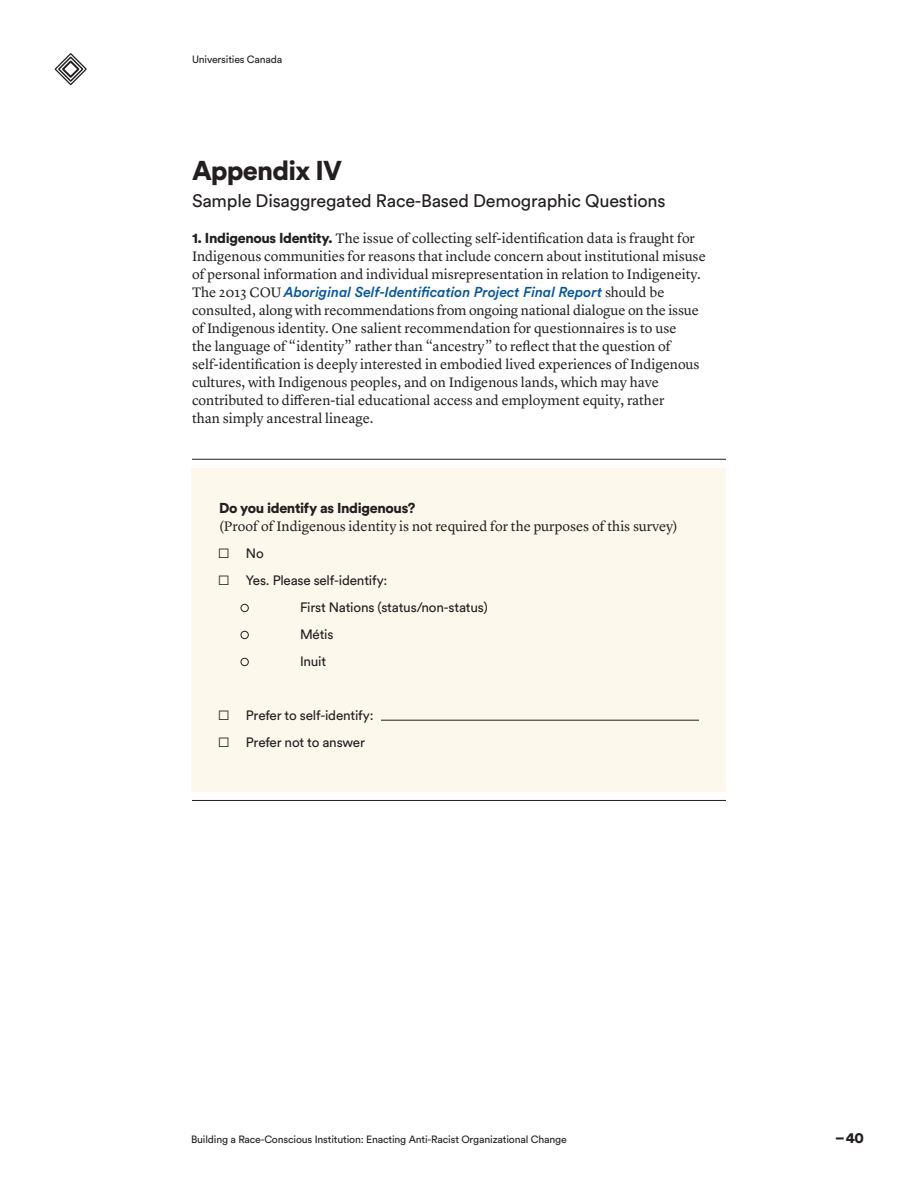
<style>
.page{position:relative;width:918px;height:1188px;background:#fff}
.page>*{position:absolute;margin:0;border:0;box-sizing:border-box;transform-origin:0 0}
.t1{font:900 27px "Circular Std";letter-spacing:-.03em;color:#231f20}
.t2{font:18px "Circular Std";letter-spacing:-.01em;color:#231f20}
.t3{font:900 15px "Circular Std";color:#231f20}
.t4{font:14.25px/18px "Lyon Text";color:#231f20}
.t5{font:italic 500 14.25px "Circular Std";color:#0154a6}
.t6{font:900 14.25px "Circular Std";letter-spacing:-.025em;color:#231f20}
.t7{font:13.5px/27px "Circular Std";letter-spacing:-.015em;color:#231f20}
.t8{font:10.5px "Circular Std";letter-spacing:-.015em;color:#231f20}
.s1{font-family:"Circular Std";font-weight:900}
.s2{font-family:"Lyon Text";font-weight:400;font-style:normal;color:#231f20}
</style>
<div class="page">
<svg style="left:55px;top:53px;width:32px;height:32px"></svg>
<div style="left:191px;top:468px;width:535px;height:323px;background:#fcf8ec"></div>
<hr style="left:192px;top:459px;width:534px;height:1px;background:#231f20">
<hr style="left:192px;top:800px;width:534px;height:1px;background:#231f20">
<hr style="left:381px;top:720px;width:318px;height:1px;background:#231f20">
<div style="left:241px;top:604px;width:8px;height:8px;border:1px solid #231f20;border-radius:50%"></div>
<div style="left:241px;top:631px;width:8px;height:8px;border:1px solid #231f20;border-radius:50%"></div>
<div style="left:241px;top:658px;width:8px;height:8px;border:1px solid #231f20;border-radius:50%"></div>
<p class="t8" style="left:192px;top:53px;width:92px">Universities Canada</p>
<h1 class="t1" style="left:192px;top:153px;width:151px">Appendix IV</h1>
<p class="t2" style="left:192px;top:190px;width:475px">Sample Disaggregated Race-Based Demographic Questions</p>
<p class="t4" style="left:192px;top:228px;width:515px"><span class="s1">1. Indigenous Identity.</span> The issue of collecting self-identification data is fraught for<br>Indigenous communities for reasons that include concern about institutional misuse of personal information and individual misrepresentation in relation to Indigeneity.</p>
<p class="t5" style="left:192px;top:283px;width:474px"><span class="s2">The 2013 COU</span> Aboriginal Self-Identification Project Final Report <span class="s2">should be</span></p>
<p class="t4" style="left:192px;top:300px;width:509px">consulted, along with recommendations from ongoing national dialogue on the issue of Indigenous identity. One salient recommendation for questionnaires is to use the language of “identity” rather than “ancestry” to reflect that the question of self-identification is deeply interested in embodied lived experiences of Indigenous cultures, with Indigenous peoples, and on Indigenous lands, which may have contributed to differen-tial educational access and employment equity, rather<br>than simply ancestral lineage.</p>
<p class="t6" style="left:219px;top:498px;width:198px">Do you identify as Indigenous?</p>
<p class="t4" style="left:219px;top:516px;width:460px">(Proof of Indigenous identity is not required for the purposes of this survey)</p>
<p class="t7" style="left:219px;top:540px;width:46px">✓ No</p>
<p class="t7" style="left:300px;top:567px;width:189px;text-indent:-81px">✓ Yes. Please self-identify:<br>First Nations (status/non-status)<br>Métis<br>Inuit</p>
<p class="t7" style="left:219px;top:702px;width:156px">✓ Prefer to self-identify:</p>
<p class="t7" style="left:219px;top:729px;width:147px">✓ Prefer not to answer</p>
<p class="t8" style="left:191px;top:1133px;width:377px">Building a Race-Conscious Institution: Enacting Anti-Racist Organizational Change</p>
<p class="t3" style="left:835px;top:1128px;width:30px">–40</p>
</div>
